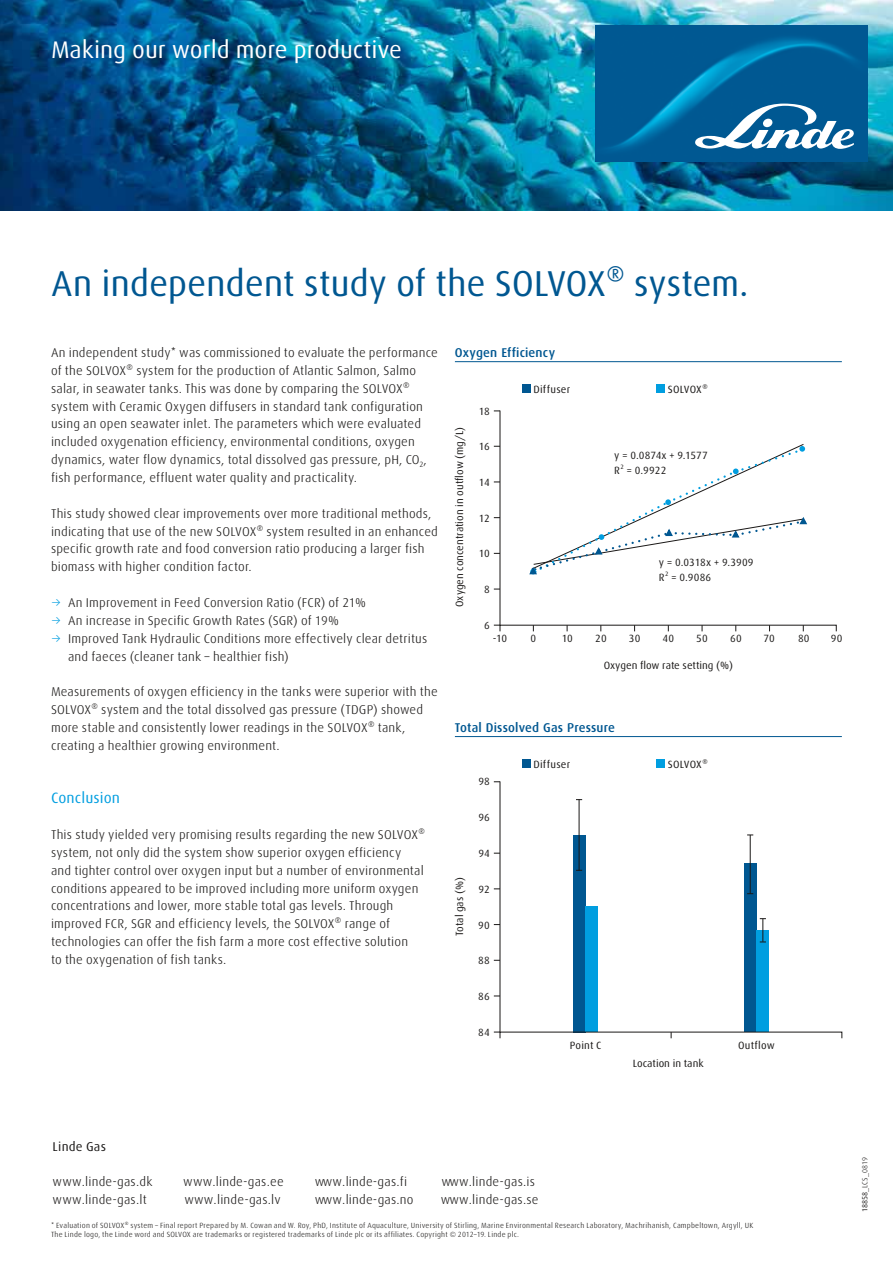
<style>
.page{position:relative;width:893px;height:1263px;background:#fff}
.page>*{position:absolute;margin:0;border:0;box-sizing:border-box;transform-origin:0 0}
.t1{font:36px "Linde Dax Global";letter-spacing:-.01em;color:#005791}
.t2{font:24px "Linde Dax Global";letter-spacing:-.005em;color:#fff}
.t3{font:15px "Linde Dax Global";letter-spacing:.005em;color:#009ee0}
.t4{font:300 12.75px/17.9px "Linde Dax Global";letter-spacing:.01em;color:#1a1817}
.t5{font:500 12.75px "Linde Dax Global";letter-spacing:.01em;color:#005791}
.t6{font:12.75px "Linde Dax Global";letter-spacing:.015em;color:#1a1817}
.t7{font:10.5px/14.7px "Linde Dax Global";color:#1a1817}
.t8{font:10.5px "Linde Dax Global";letter-spacing:.02em;color:#1a1817}
.t9{font:10.5px "Linde Dax Global";letter-spacing:.025em;color:#1a1817}
.t10{font:300 7.5px/9px "Linde Dax Global";letter-spacing:.025em;color:#1a1817}
.t11{font:6.3px "Linde Dax Global";color:#1a1817}
.s1{color:#009ee0}
.s2{font-weight:400}
</style>
<div class="page">
<img style="left:0;top:0;width:893px;height:210px">
<hr style="left:455px;top:361px;width:387px;height:1px;background:#005791">
<hr style="left:500px;top:410px;width:1px;height:216px;background:#1a1817">
<div style="left:522px;top:384px;width:9px;height:9px;background:#005791"></div>
<div style="left:657px;top:384px;width:8px;height:9px;background:#009ee0"></div>
<svg style="left:529px;top:444px;width:278px;height:131px"></svg>
<hr style="left:500px;top:781px;width:1px;height:251px;background:#1a1817">
<div style="left:522px;top:759px;width:9px;height:9px;background:#005791"></div>
<div style="left:657px;top:759px;width:8px;height:9px;background:#009ee0"></div>
<hr style="left:455px;top:736px;width:387px;height:1px;background:#005791">
<div style="left:573px;top:835px;width:13px;height:197px;background:#005791"></div>
<div style="left:586px;top:906px;width:12px;height:126px;background:#009ee0"></div>
<div style="left:744px;top:863px;width:12px;height:169px;background:#005791"></div>
<div style="left:756px;top:931px;width:13px;height:101px;background:#009ee0"></div>
<hr style="left:579px;top:799px;width:1px;height:72px;background:#1a1817">
<hr style="left:750px;top:835px;width:1px;height:59px;background:#1a1817">
<svg style="left:760px;top:918px;width:6px;height:24px"></svg>
<img style="left:595px;top:25px;width:272px;height:137px">
<svg style="left:695px;top:104px;width:160px;height:45px"></svg>
<h2 class="t2" style="left:51px;top:35px;width:352px">Making our world more productive</h2>
<h1 class="t1" style="left:51px;top:263px;width:699px">An independent study of the SOLVOX® system.</h1>
<p class="t4" style="left:51px;top:344px;width:388px">An independent study* was commissioned to evaluate the performance of the SOLVOX® system for the production of Atlantic Salmon, Salmo salar, in seawater tanks. This was done by comparing the SOLVOX® system with Ceramic Oxygen diffusers in standard tank configuration using an open seawater inlet. The parameters which were evaluated included oxygenation efficiency, environmental conditions, oxygen dynamics, water flow dynamics, total dissolved gas pressure, pH, CO<sub>2</sub>, fish performance, effluent water quality and practicality.</p>
<p class="t4" style="left:51px;top:504px;width:388px">This study showed clear improvements over more traditional methods, indicating that use of the new SOLVOX® system resulted in an enhanced specific growth rate and food conversion ratio producing a larger fish biomass with higher condition factor.</p>
<p class="t4" style="left:51px;top:594px;width:316px"><span class="s1">→</span> An Improvement in Feed Conversion Ratio (FCR) of 21%</p>
<p class="t4" style="left:51px;top:611px;width:289px"><span class="s1">→</span> An increase in Specific Growth Rates (SGR) of 19%</p>
<p class="t4" style="left:68px;top:629px;width:361px;text-indent:-17px"><span class="s1">→</span> Improved Tank Hydraulic Conditions more effectively clear detritus and faeces (cleaner tank – healthier fish)</p>
<p class="t4" style="left:51px;top:683px;width:388px">Measurements of oxygen efficiency in the tanks were superior with the SOLVOX® system and the total dissolved gas pressure (TDGP) showed more stable and consistently lower readings in the SOLVOX® tank, creating a healthier growing environment.</p>
<p class="t3" style="left:51px;top:789px;width:71px">Conclusion</p>
<p class="t4" style="left:51px;top:826px;width:375px">This study yielded very promising results regarding the new SOLVOX® system, not only did the system show superior oxygen efficiency<br>and tighter control over oxygen input but a number of environmental conditions appeared to be improved including more uniform oxygen concentrations and lower, more stable total gas levels. Through improved FCR, SGR and efficiency levels, the SOLVOX® range of technologies can offer the fish farm a more cost effective solution<br>to the oxygenation of fish tanks.</p>
<p class="t5" style="left:455px;top:345px;width:102px">Oxygen Efficiency</p>
<p class="t7" style="left:452px;top:607px;width:182px;rotate:-90deg">Oxygen concentration in outflow (mg/L)</p>
<p class="t7" style="left:479px;top:404px;width:13px">18</p>
<p class="t7" style="left:479px;top:439px;width:13px">16</p>
<p class="t7" style="left:479px;top:475px;width:13px">14</p>
<p class="t7" style="left:479px;top:511px;width:13px">12</p>
<p class="t7" style="left:479px;top:546px;width:13px">10</p>
<p class="t7" style="left:484px;top:582px;width:7px">8</p>
<p class="t7" style="left:484px;top:618px;width:7px">6</p>
<p class="t7" style="left:493px;top:631px;width:16px">-10</p>
<p class="t8" style="left:533px;top:383px;width:38px">Diffuser</p>
<p class="t7" style="left:668px;top:382px;width:41px">SOLVOX®</p>
<p class="t7" style="left:614px;top:448px;width:95px">y = 0.0874x + 9.1577<br>R</p>
<p class="t11" style="left:620px;top:463px;width:5px">2</p>
<p class="t7" style="left:626px;top:463px;width:42px">= 0.9922</p>
<p class="t7" style="left:659px;top:555px;width:96px">y = 0.0318x + 9.3909<br>R</p>
<p class="t11" style="left:665px;top:570px;width:5px">2</p>
<p class="t7" style="left:671px;top:570px;width:42px">= 0.9086</p>
<p class="t7" style="left:530px;top:631px;width:7px">0</p>
<p class="t7" style="left:562px;top:631px;width:13px">10</p>
<p class="t7" style="left:595px;top:631px;width:13px">20</p>
<p class="t7" style="left:629px;top:631px;width:13px">30</p>
<p class="t7" style="left:663px;top:631px;width:13px">40</p>
<p class="t7" style="left:696px;top:631px;width:13px">50</p>
<p class="t7" style="left:730px;top:631px;width:13px">60</p>
<p class="t7" style="left:764px;top:631px;width:13px">70</p>
<p class="t7" style="left:798px;top:631px;width:13px">80</p>
<p class="t7" style="left:831px;top:631px;width:13px">90</p>
<p class="t7" style="left:604px;top:658px;width:131px">Oxygen flow rate setting (%)</p>
<p class="t5" style="left:455px;top:720px;width:161px">Total Dissolved Gas Pressure</p>
<p class="t7" style="left:452px;top:936px;width:60px;rotate:-90deg">Total gas (%)</p>
<p class="t7" style="left:478px;top:774px;width:13px">98</p>
<p class="t7" style="left:478px;top:810px;width:13px">96</p>
<p class="t7" style="left:478px;top:846px;width:13px">94</p>
<p class="t7" style="left:478px;top:882px;width:13px">92</p>
<p class="t7" style="left:478px;top:918px;width:13px">90</p>
<p class="t7" style="left:478px;top:953px;width:13px">88</p>
<p class="t7" style="left:478px;top:989px;width:13px">86</p>
<p class="t7" style="left:478px;top:1025px;width:13px">84</p>
<p class="t8" style="left:533px;top:758px;width:38px">Diffuser</p>
<p class="t7" style="left:668px;top:757px;width:41px">SOLVOX®</p>
<p class="t7" style="left:570px;top:1038px;width:33px">Point C</p>
<p class="t9" style="left:738px;top:1039px;width:38px">Outflow</p>
<p class="t7" style="left:633px;top:1056px;width:72px">Location in tank</p>
<p class="t6" style="left:53px;top:1139px;width:55px">Linde Gas</p>
<p class="t4" style="left:53px;top:1173px;width:101px">www.linde-gas.dk</p>
<p class="t4" style="left:183px;top:1173px;width:102px">www.linde-gas.ee</p>
<p class="t4" style="left:53px;top:1191px;width:96px">www.linde-gas.lt</p>
<p class="t4" style="left:184px;top:1191px;width:98px">www.linde-gas.lv</p>
<p class="t4" style="left:315px;top:1190px;width:100px">www.linde-gas.no</p>
<p class="t4" style="left:441px;top:1190px;width:99px">www.linde-gas.se</p>
<p class="t10" style="left:51px;top:1221px;width:704px">* Evaluation of SOLVOX® system – Final report Prepared by M. Cowan and W. Roy, PhD, Institute of Aquaculture, University of Stirling, Marine Environmental Research Laboratory, Machrihanish, Campbeltown, Argyll, UK<br>The Linde logo, the Linde word and SOLVOX are trademarks or registered trademarks of Linde plc or its affiliates. Copyright © 2012–19. Linde plc.</p>
<p class="t4" style="left:315px;top:1173px;width:94px">www.linde-gas.fi</p>
<p class="t4" style="left:441px;top:1173px;width:95px">www.linde-gas.is</p>
<p class="t10" style="left:860px;top:1212px;width:56px;rotate:-90deg"><span class="s2">18858</span>_LCS_0819</p>
</div>
